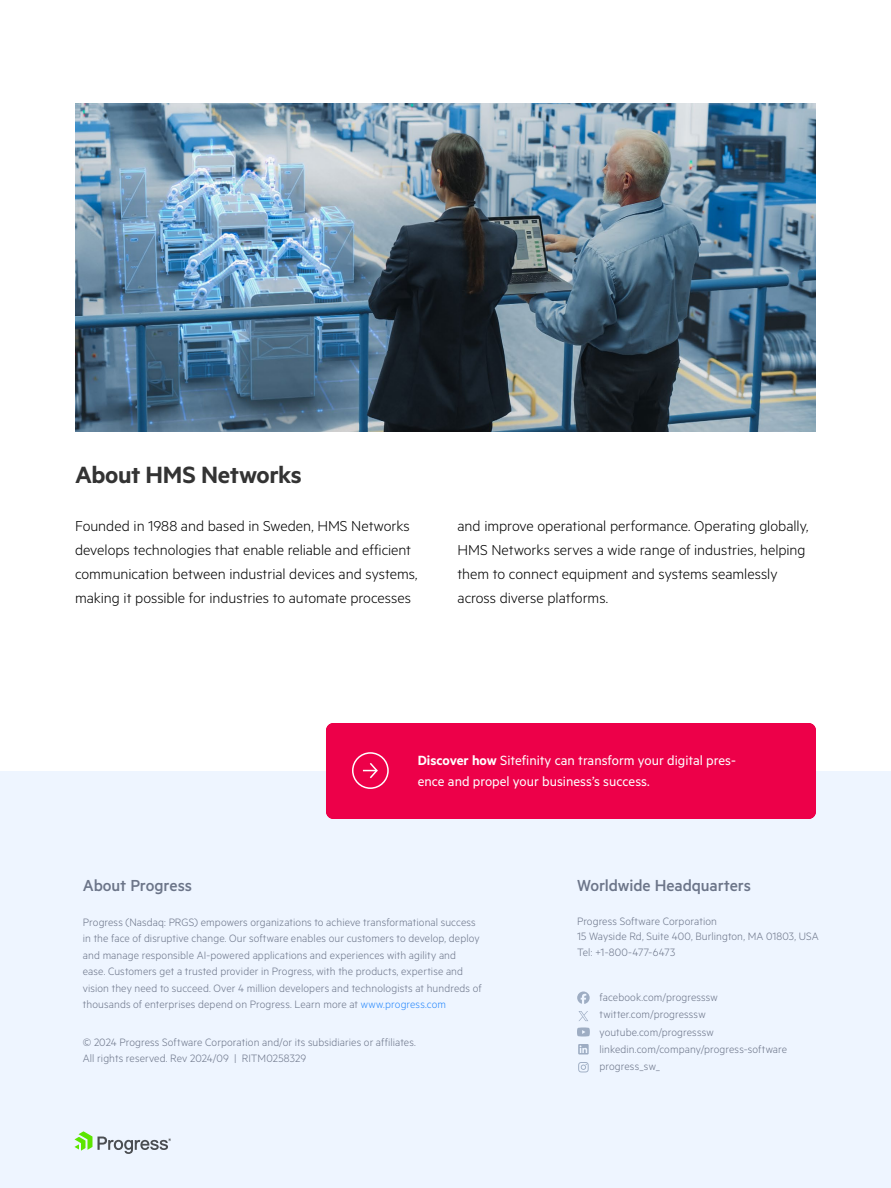
<style>
.page{position:relative;width:891px;height:1188px;background:#fff}
.page>*{position:absolute;margin:0;border:0;box-sizing:border-box;transform-origin:0 0}
.t1{font:600 26.4px "Metric";letter-spacing:-.01em;color:#333}
.t2{font:500 18px "Metric";letter-spacing:-.005em;color:#6c7589}
.t3{font:300 16.2px/24px "Metric";color:#000}
.t4{font:15px/21px "Metric";color:#fff}
.t5{font:300 12px/16.5px "Metric";letter-spacing:.01em;color:#6c7589}
.s1{font-weight:600}
.s2{font-weight:500}
.s3{color:#2989fc}
</style>
<div class="page">
<div style="left:0;top:771px;width:891px;height:417px;background:#eef5ff"></div>
<svg style="left:74px;top:1131px;width:97px;height:23px"></svg>
<svg style="left:578px;top:1062px;width:11px;height:10px"></svg>
<svg style="left:578px;top:1011px;width:10px;height:10px"></svg>
<svg style="left:577px;top:991px;width:13px;height:13px"></svg>
<svg style="left:578px;top:1044px;width:11px;height:10px"></svg>
<svg style="left:577px;top:1028px;width:13px;height:8px"></svg>
<div style="left:326px;top:723px;width:490px;height:96px;background:#ed0049;border-radius:8px"></div>
<div style="left:352px;top:752px;width:37px;height:37px;border:2px solid #fff;border-radius:50%"></div>
<svg style="left:363px;top:763px;width:15px;height:16px"></svg>
<img style="left:75px;top:103px;width:741px;height:329px">
<h1 class="t1" style="left:75px;top:459px;width:228px">About HMS Networks</h1>
<h3 class="t3" style="left:75px;top:513px;width:344px">Founded in 1988 and based in Sweden, HMS Networks develops technologies that enable reliable and efficient communication between industrial devices and systems, making it possible for industries to automate processes</h3>
<h3 class="t3" style="left:458px;top:513px;width:353px">and improve operational performance. Operating globally, HMS Networks serves a wide range of industries, helping them to connect equipment and systems seamlessly across diverse platforms.</h3>
<p class="t4" style="left:418px;top:750px;width:320px"><span class="s1">Discover how</span> Sitefinity can transform your digital pres&shy;ence and propel your business’s success.</p>
<p class="t4" style="left:418px;top:751px;width:326px"><span class="s2">Call to Action</span> Explanatory Text for long CTA Not longer than two o three lines</p>
<h2 class="t2" style="left:83px;top:875px;width:111px">About Progress</h2>
<p class="t5" style="left:83px;top:913px;width:400px">Progress (Nasdaq: PRGS) empowers organizations to achieve transformational success in the face of disruptive change. Our software enables our customers to develop, deploy and manage responsible AI-powered applications and experiences with agility and ease. Customers get a trusted provider in Progress, with the products, expertise and vision they need to succeed. Over 4 million developers and technologists at hundreds of thousands of enterprises depend on Progress. Learn more at <span class="s3">www.progress.com</span></p>
<p class="t5" style="left:83px;top:1034px;width:335px;line-height:15.8px">© 2024 Progress Software Corporation and/or its subsidiaries or affiliates.<br>All rights reserved. Rev 2024/09 | RITM0258329</p>
<h2 class="t2" style="left:577px;top:875px;width:176px">Worldwide Headquarters</h2>
<p class="t5" style="left:577px;top:913px;width:243px;line-height:15.8px">Progress Software Corporation<br>15 Wayside Rd, Suite 400, Burlington, MA 01803, USA<br>Tel: +1-800-477-6473</p>
<p class="t5" style="left:600px;top:988px;width:189px;line-height:17.2px">facebook.com/progresssw twitter.com/progresssw youtube.com/progresssw linkedin.com/company/progress-software progress_sw_</p>
</div>
